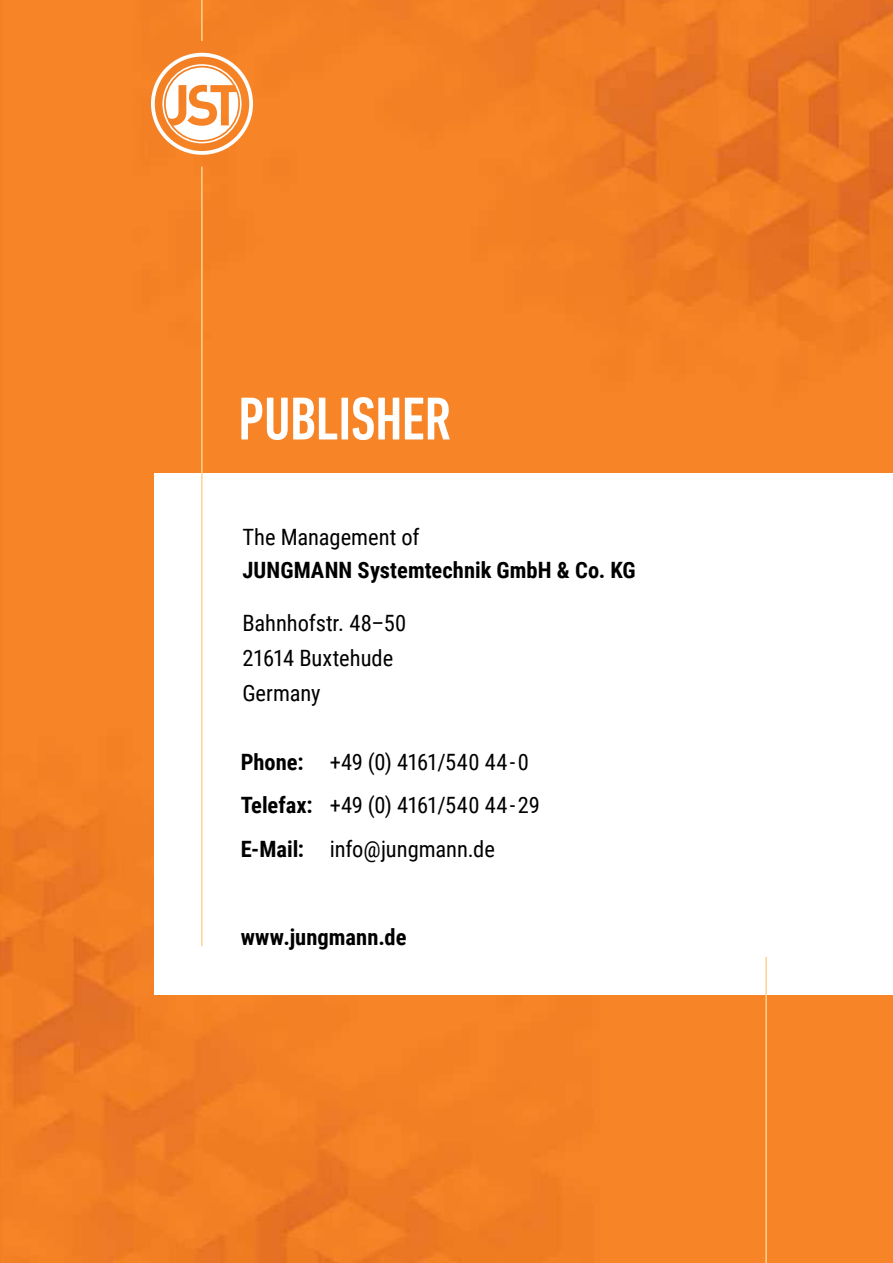
<style>
.page{position:relative;width:893px;height:1263px;background:#fff}
.page>*{position:absolute;margin:0;border:0;box-sizing:border-box;transform-origin:0 0}
.t1{font:500 condensed 61.5px "DIN Next LT Pro";letter-spacing:-.01em;color:#fff}
.t2{font:22.5px/43.8px "Roboto Condensed";color:#000}
.t3{font:700 22.5px/43.8px "Roboto Condensed";color:#000}
</style>
<div class="page">
<img style="left:0;top:0;width:893px;height:1263px">
<div style="left:154px;top:474px;width:739px;height:521px;background:#fff"></div>
<svg style="left:151px;top:53px;width:102px;height:102px"></svg>
<hr style="left:201px;top:0;width:2px;height:41px;background:#ffd28e">
<hr style="left:201px;top:166px;width:2px;height:780px;background:#ffd28e">
<hr style="left:765px;top:957px;width:2px;height:306px;background:#ffd28e">
<h1 class="t1" style="left:238px;top:384px;width:215px">PUBLISHER</h1>
<p class="t2" style="left:242px;top:514px;width:179px">The Management of</p>
<p class="t3" style="left:242px;top:547px;width:395px">JUNGMANN Systemtechnik GmbH &amp; Co. KG</p>
<p class="t2" style="left:242px;top:605px;width:165px;line-height:34.8px">Bahnhofstr. 48–50<br>21614 Buxtehude<br>Germany</p>
<p class="t3" style="left:241px;top:739px;width:74px">Phone:<br>Telefax:<br>E-Mail:</p>
<p class="t2" style="left:330px;top:739px;width:212px">+49 (0) 4161/540 44-0 +49 (0) 4161/540 44-29 info@jungmann.de</p>
<p class="t3" style="left:241px;top:914px;width:167px">www.jungmann.de</p>
</div>
